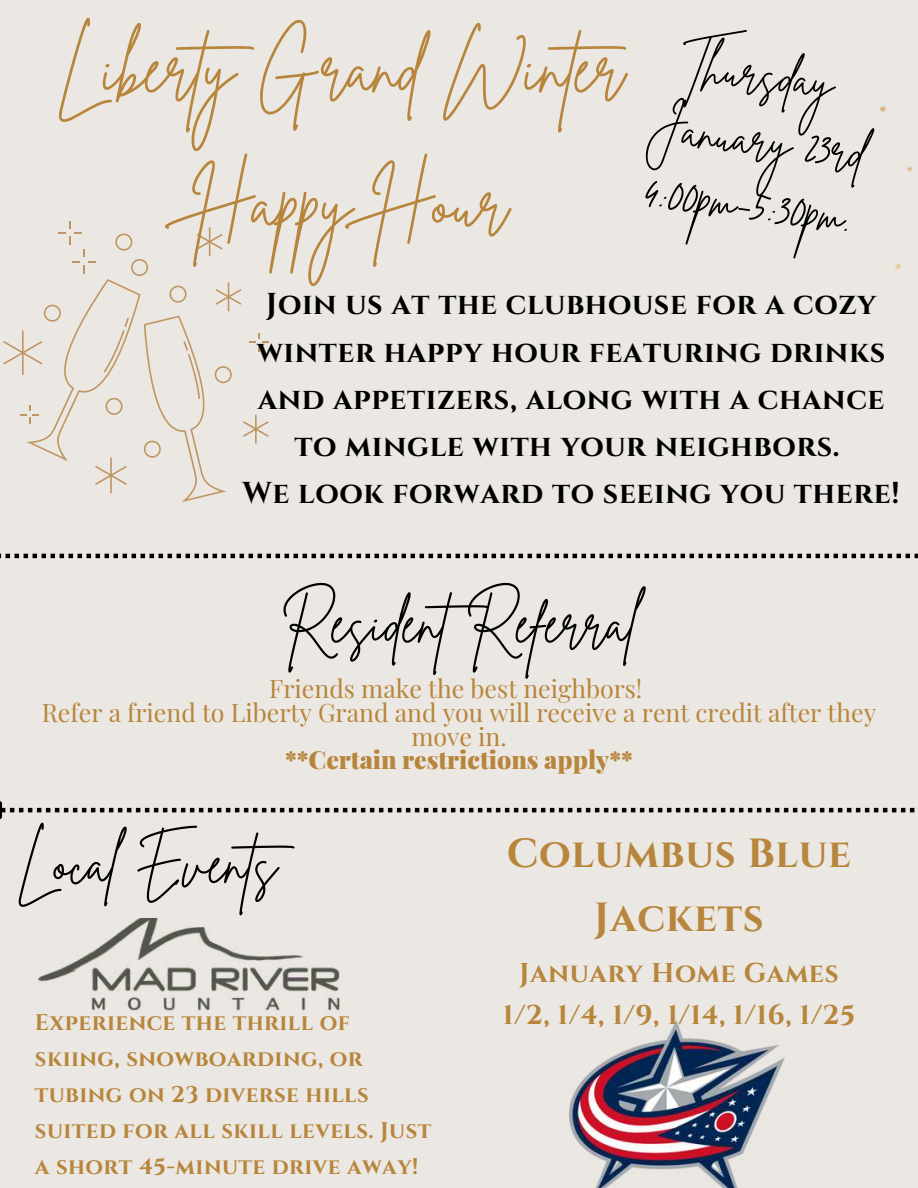
<style>
.page{position:relative;width:918px;height:1188px;background:#ebe7e2}
.page>*{position:absolute;margin:0;border:0;box-sizing:border-box;transform-origin:0 0}
.t1{font:69.9px/135px "Brittany Signature";color:#b7853b;text-align:center}
.t2{font:56.4px "Brittany Signature";color:#000}
.t3{font:47.4px/65.7px "Brittany Signature";color:#000;text-align:center}
.t4{font:700 40.65px/64.2px "Cinzel";letter-spacing:.02em;color:#b7853b;text-align:center}
.t5{font:700 30.15px/47.2px "Cinzel";letter-spacing:.02em;color:#000;text-align:center}
.t6{font:700 27.15px/42.8px "Cinzel";letter-spacing:.02em;color:#b7853b;text-align:center}
.t7{font:24.9px/23.7px "Playfair Display";color:#b7853b;text-align:center}
.t8{font:900 24.9px "Playfair Display";color:#b7853b}
.t9{font:700 22.65px/36px "Cinzel";letter-spacing:.02em;color:#b7853b}
</style>
<div class="page">
<img style="left:38px;top:918px;width:302px;height:96px">
<svg style="left:3px;top:221px;width:266px;height:281px"></svg>
<svg style="left:0;top:554px;width:918px;height:4px"></svg>
<svg style="left:0;top:801px;width:915px;height:18px"></svg>
<img style="left:569px;top:1020px;width:215px;height:168px">
<h1 class="t1" style="left:55px;top:2px;width:591px">Liberty Grand Winter<br>Happy Hour</h1>
<p class="t5" style="left:243px;top:282px;width:658px">Join us at the clubhouse for a cozy winter happy hour featuring drinks and appetizers, along with a chance to mingle with your neighbors.<br>We look forward to seeing you there!</p>
<h3 class="t3" style="left:659px;top:29px;width:222px;rotate:7deg">Thursday<br>January 23rd<br>4:00pm-5:30pm.</h3>
<h2 class="t2" style="left:281px;top:586px;width:358px">ResidentReferral</h2>
<p class="t7" style="left:42px;top:676px;width:836px">Friends make the best neighbors!<br>Refer a friend to Liberty Grand and you will receive a rent credit after they move in.</p>
<p class="t8" style="left:285px;top:742px;width:349px">**Certain restrictions apply**</p>
<h2 class="t2" style="left:16px;top:827px;width:296px">Local Events</h2>
<p class="t9" style="left:35px;top:1005px;width:398px">Experience the thrill of skiing, snowboarding, or tubing on 23 diverse hills suited for all skill levels. Just a short 45-minute drive away!</p>
<h3 class="t4" style="left:507px;top:823px;width:346px">Columbus Blue<br>Jackets</h3>
<p class="t6" style="left:503px;top:952px;width:354px">January Home Games<br>1/2, 1/4, 1/9, 1/14, 1/16, 1/25</p>
</div>
